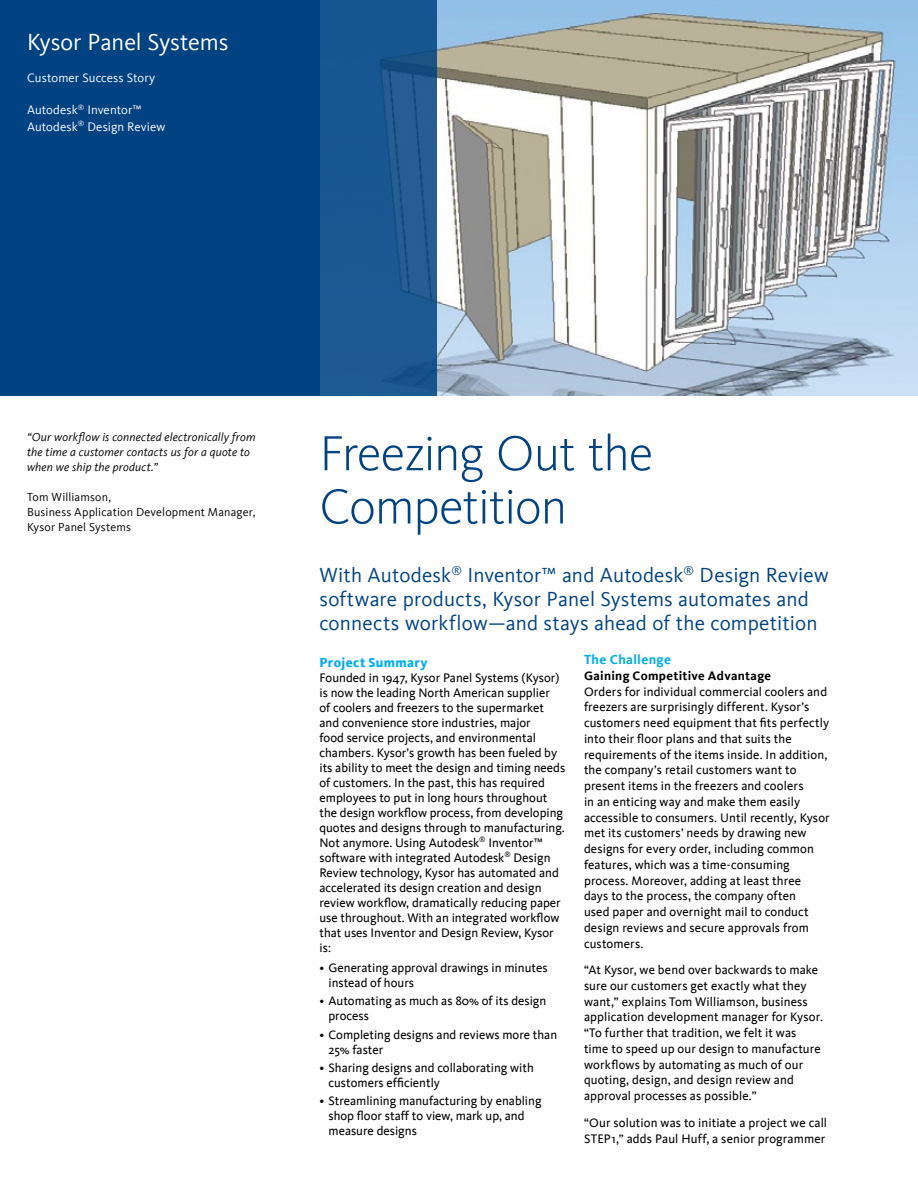
<style>
.page{position:relative;width:918px;height:1188px;background:#fff}
.page>*{position:absolute;margin:0;border:0;box-sizing:border-box;transform-origin:0 0}
.t1{font:300 51px/53.2px "Kievit";letter-spacing:-.025em;color:#004282}
.t2{font:24px "Kievit";letter-spacing:-.005em;color:#fff}
.t3{font:21px/24px "Kievit";letter-spacing:.005em;color:#004282}
.t4{font:800 13.5px "Kievit";letter-spacing:.03em;color:#00adef}
.t5{font:700 13.5px "Kievit";letter-spacing:.025em;color:#00adef}
.t6{font:12.75px/15px "Kievit";color:#000}
.t7{font:12.75px/16.2px "Kievit";letter-spacing:.005em;color:#fff}
.t8{font:700 12.75px "Kievit";letter-spacing:.025em;color:#000}
.t9{font:italic 12px/15px "Kievit";letter-spacing:.015em;color:#000}
.t10{font:12px/15px "Kievit";letter-spacing:.015em;color:#000}
</style>
<div class="page">
<img style="left:436px;top:0;width:482px;height:396px">
<div style="left:0;top:0;width:320px;height:396px;background:#004282"></div>
<svg style="left:320px;top:0;width:116px;height:396px;fill:#1b5892"></svg>
<h2 class="t2" style="left:27px;top:28px;width:203px">Kysor Panel Systems</h2>
<p class="t7" style="left:27px;top:70px;width:130px">Customer Success Story</p>
<p class="t7" style="left:27px;top:102px;width:140px">Autodesk<sup>®</sup> Inventor™<br>Autodesk<sup>®</sup> Design Review</p>
<p class="t9" style="left:27px;top:430px;width:230px">“Our workflow is connected electronically from the time a customer contacts us for a quote to when we ship the product.”</p>
<p class="t10" style="left:27px;top:490px;width:230px">Tom Williamson,<br>Business Application Development Manager,<br>Kysor Panel Systems</p>
<h1 class="t1" style="left:320px;top:428px;width:335px">Freezing Out the<br>Competition</h1>
<h3 class="t3" style="left:320px;top:564px;width:511px">With Autodesk<sup>®</sup> Inventor™ and Autodesk<sup>®</sup> Design Review software products, Kysor Panel Systems automates and connects workflow—and stays ahead of the competition</h3>
<p class="t4" style="left:320px;top:654px;width:110px">Project Summary</p>
<p class="t6" style="left:320px;top:670px;width:247px">Founded in 1947, Kysor Panel Systems (Kysor) is now the leading North American supplier<br>of coolers and freezers to the supermarket and convenience store industries, major<br>food service projects, and environmental chambers. Kysor’s growth has been fueled by its ability to meet the design and timing needs of customers. In the past, this has required employees to put in long hours throughout the design workflow process, from developing quotes and designs through to manufacturing.<br>Not anymore. Using Autodesk<sup>®</sup> Inventor™ software with integrated Autodesk<sup>®</sup> Design Review technology, Kysor has automated and accelerated its design creation and design review workflow, dramatically reducing paper use throughout. With an integrated workflow that uses Inventor and Design Review, Kysor is:</p>
<p class="t6" style="left:328px;top:960px;width:221px;text-indent:-9px">• Generating approval drawings in minutes instead of hours</p>
<p class="t6" style="left:328px;top:994px;width:219px;text-indent:-9px">• Automating as much as 80% of its design process</p>
<p class="t6" style="left:328px;top:1027px;width:230px;text-indent:-9px">• Completing designs and reviews more than<br>25% faster</p>
<p class="t6" style="left:328px;top:1060px;width:207px;text-indent:-9px">• Sharing designs and collaborating with customers efficiently</p>
<p class="t6" style="left:328px;top:1093px;width:215px;text-indent:-9px">• Streamlining manufacturing by enabling shop floor staff to view, mark up, and measure designs</p>
<p class="t5" style="left:584px;top:651px;width:89px">The Challenge</p>
<p class="t8" style="left:584px;top:668px;width:189px">Gaining Competitive Advantage</p>
<p class="t6" style="left:584px;top:684px;width:247px;line-height:15.8px">Orders for individual commercial coolers and freezers are surprisingly different. Kysor’s customers need equipment that fits perfectly into their floor plans and that suits the requirements of the items inside. In addition, the company’s retail customers want to present items in the freezers and coolers<br>in an enticing way and make them easily accessible to consumers. Until recently, Kysor met its customers’ needs by drawing new designs for every order, including common features, which was a time-consuming process. Moreover, adding at least three<br>days to the process, the company often<br>used paper and overnight mail to conduct design reviews and secure approvals from customers.</p>
<p class="t6" style="left:584px;top:962px;width:240px;line-height:15.8px">“At Kysor, we bend over backwards to make sure our customers get exactly what they want,” explains Tom Williamson, business application development manager for Kysor. “To further that tradition, we felt it was time to speed up our design to manufacture workflows by automating as much of our quoting, design, and design review and approval processes as possible.”</p>
<p class="t6" style="left:584px;top:1115px;width:245px;line-height:16.2px">“Our solution was to initiate a project we call<br>STEP1,” adds Paul Huff, a senior programmer</p>
</div>
